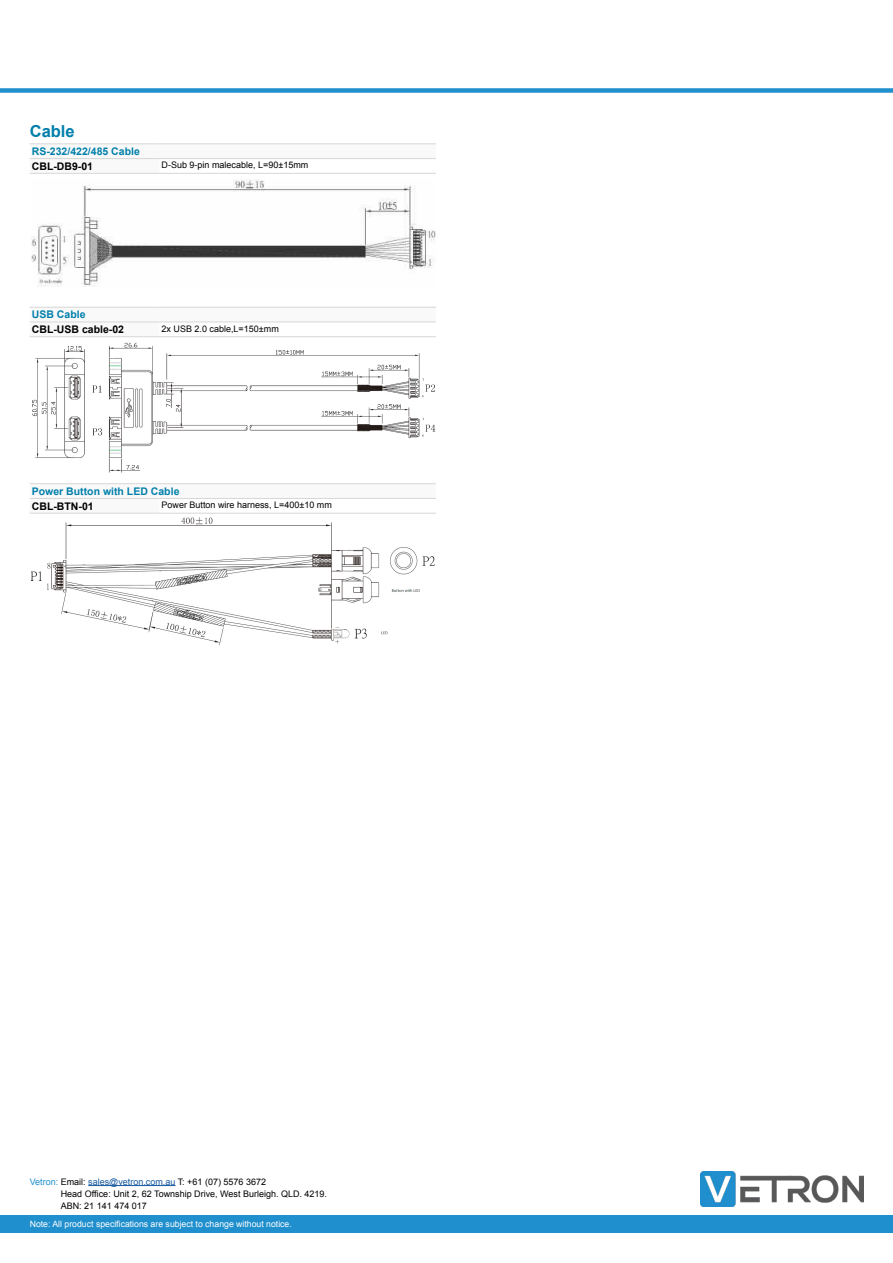
<style>
.page{position:relative;width:893px;height:1263px;background:#fff}
.page>*{position:absolute;margin:0;border:0;box-sizing:border-box;transform-origin:0 0}
.t1{font:700 16.5px "Arial";color:#007faa}
.t2{font:700 10.5px "Arial";color:#007faa}
.t3{font:700 10.5px "Arial";color:#000}
.t4{font:9px/12px "Arial";color:#000}
.t5{font:8.7px "Arial";color:#fff}
.s1{color:#208fcd}
.s2{color:#15599f}
</style>
<div class="page">
<div style="left:0;top:88px;width:893px;height:5px;background:#208fcd"></div>
<div style="left:0;top:1215px;width:893px;height:18px;background:#208fcd"></div>
<hr style="left:88px;top:1185px;width:87px;height:1px;background:#15599f">
<img style="left:701px;top:1171px;width:163px;height:36px">
<svg style="left:30px;top:144px;width:406px;height:29px"></svg>
<hr style="left:30px;top:158px;width:129px;height:1px;background:#d7d7d8">
<hr style="left:159px;top:158px;width:277px;height:1px;background:#d7d7d8">
<hr style="left:30px;top:173px;width:129px;height:1px;background:#d7d7d8">
<hr style="left:159px;top:173px;width:277px;height:1px;background:#d7d7d8">
<hr style="left:30px;top:143px;width:129px;height:1px;background:#d7d7d8">
<hr style="left:159px;top:143px;width:277px;height:1px;background:#d7d7d8">
<svg style="left:30px;top:321px;width:406px;height:1px"></svg>
<hr style="left:30px;top:322px;width:129px;height:1px;background:#d7d7d8">
<hr style="left:159px;top:322px;width:277px;height:1px;background:#d7d7d8">
<hr style="left:30px;top:336px;width:129px;height:1px;background:#d7d7d8">
<hr style="left:159px;top:336px;width:277px;height:1px;background:#d7d7d8">
<hr style="left:30px;top:307px;width:129px;height:1px;background:#d7d7d8">
<hr style="left:159px;top:307px;width:277px;height:1px;background:#d7d7d8">
<svg style="left:30px;top:484px;width:406px;height:29px"></svg>
<hr style="left:30px;top:498px;width:129px;height:1px;background:#d7d7d8">
<hr style="left:159px;top:498px;width:277px;height:1px;background:#d7d7d8">
<hr style="left:30px;top:513px;width:129px;height:1px;background:#d7d7d8">
<hr style="left:159px;top:513px;width:277px;height:1px;background:#d7d7d8">
<hr style="left:30px;top:483px;width:129px;height:1px;background:#d7d7d8">
<hr style="left:159px;top:483px;width:277px;height:1px;background:#d7d7d8">
<img style="left:32px;top:179px;width:404px;height:107px">
<img style="left:32px;top:342px;width:404px;height:131px">
<img style="left:32px;top:517px;width:403px;height:129px">
<h1 class="t1" style="left:30px;top:120px;width:46px">Cable</h1>
<p class="t2" style="left:32px;top:144px;width:109px">RS-232/422/485 Cable</p>
<p class="t3" style="left:32px;top:159px;width:63px">CBL-DB9-01</p>
<p class="t4" style="left:162px;top:159px;width:148px">D-Sub 9-pin malecable, L=90±15mm</p>
<p class="t2" style="left:32px;top:308px;width:55px">USB Cable</p>
<p class="t3" style="left:32px;top:322px;width:94px">CBL-USB cable-02</p>
<p class="t4" style="left:162px;top:323px;width:119px">2x USB 2.0 cable,L=150±mm</p>
<p class="t2" style="left:32px;top:484px;width:149px">Power Button with LED Cable</p>
<p class="t3" style="left:32px;top:499px;width:63px">CBL-BTN-01</p>
<p class="t4" style="left:162px;top:499px;width:172px">Power Button wire harness, L=400±10 mm</p>
<p class="t4" style="left:61px;top:1175px;width:268px;text-indent:-31px"><span class="s1">Vetron:</span> Email: <span class="s2">sales@vetron.com.au</span> T: +61 (07) 5576 3672<br>Head Office: Unit 2, 62 Township Drive, West Burleigh. QLD. 4219.<br>ABN: 21 141 474 017</p>
<p class="t5" style="left:30px;top:1218px;width:264px">Note: All product specifications are subject to change without notice.</p>
</div>
